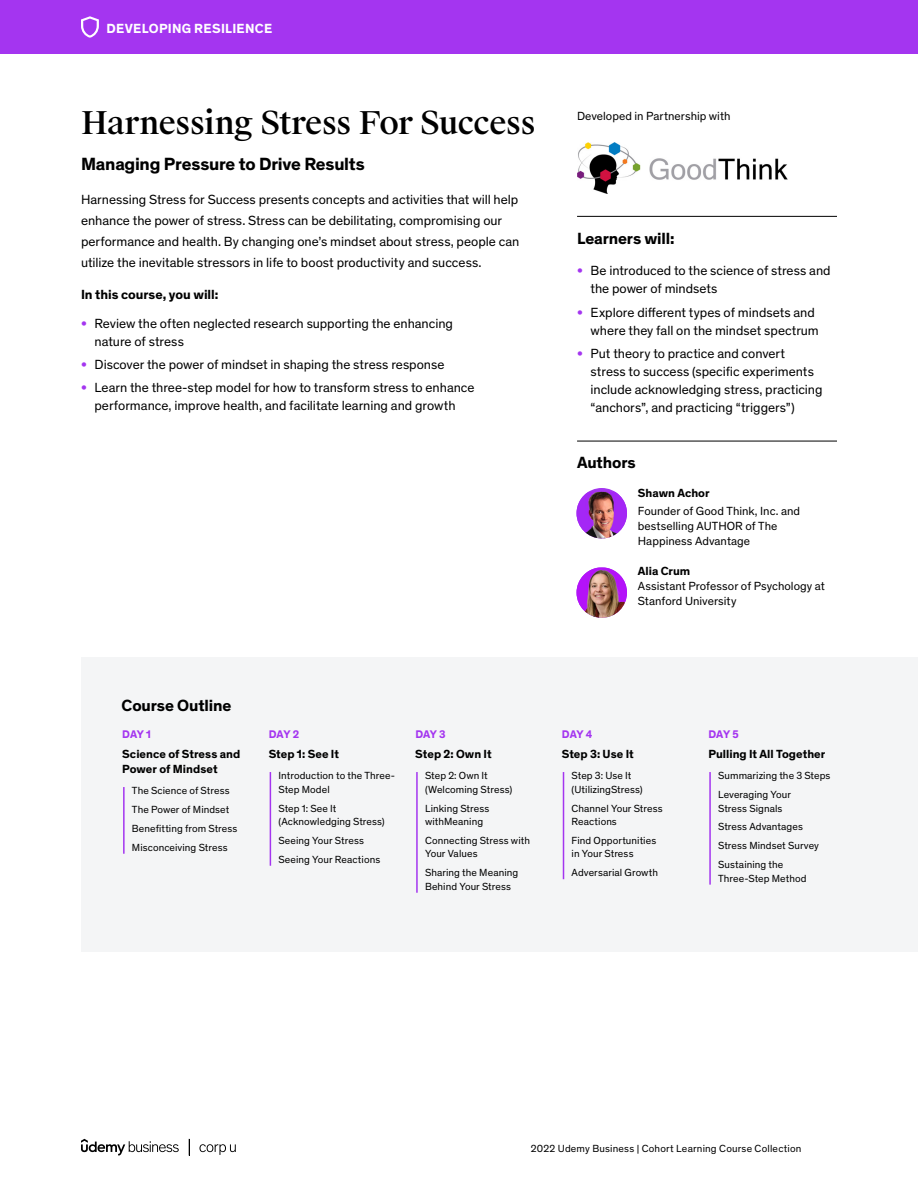
<style>
.page{position:relative;width:918px;height:1188px;background:#fff}
.page>*{position:absolute;margin:0;border:0;box-sizing:border-box;transform-origin:0 0}
.t1{font:500 31.5px "Suisse Works";letter-spacing:-.02em;color:#000}
.t2{font:700 18px "Udemy Sans Pan";letter-spacing:-.015em;color:#000}
.t3{font:700 16.5px "Udemy Sans Pan";letter-spacing:-.01em;color:#000}
.t4{font:13.5px/18px "Udemy Sans Pan";color:#000}
.t5{font:700 13.5px "Udemy Sans Pan";color:#000}
.t6{font:700 13.5px "Udemy Sans Pan";letter-spacing:.02em;color:#fff}
.t7{font:12px/15px "Udemy Sans Pan";color:#000}
.t8{font:700 12px/15px "Udemy Sans Pan";letter-spacing:.005em;color:#000}
.t9{font:700 11.25px "Udemy Sans Pan";letter-spacing:-.02em;color:#a435f0}
.t10{font:10.5px/13.5px "Udemy Sans Pan";letter-spacing:.005em;color:#000}
.s1{font-weight:700;color:#a435f0}
</style>
<div class="page">
<svg style="left:81px;top:1139px;width:98px;height:16px"></svg>
<svg style="left:189px;top:1139px;width:1px;height:17px"></svg>
<svg style="left:199px;top:1144px;width:37px;height:11px"></svg>
<div style="left:0;top:0;width:918px;height:54px;background:#a435f0"></div>
<div style="left:81px;top:657px;width:837px;height:294px;background:#f4f5f6"></div>
<hr style="left:577px;top:216px;width:260px;height:1px;background:#000">
<hr style="left:577px;top:441px;width:260px;height:1px;background:#000">
<img style="left:577px;top:568px;width:50px;height:50px">
<svg style="left:577px;top:488px;width:50px;height:50px"></svg>
<img style="left:577px;top:492px;width:50px;height:46px">
<hr style="left:123px;top:787px;width:2px;height:67px;background:#a435f0">
<hr style="left:270px;top:772px;width:1px;height:94px;background:#a435f0">
<hr style="left:416px;top:772px;width:2px;height:121px;background:#a435f0">
<hr style="left:563px;top:772px;width:1px;height:107px;background:#a435f0">
<hr style="left:709px;top:772px;width:2px;height:113px;background:#a435f0">
<img style="left:577px;top:143px;width:211px;height:51px">
<svg style="left:81px;top:16px;width:18px;height:22px"></svg>
<p class="t6" style="left:107px;top:18px;width:167px">DEVELOPING RESILIENCE</p>
<h1 class="t1" style="left:81px;top:103px;width:456px">Harnessing Stress For Success</h1>
<h2 class="t2" style="left:81px;top:150px;width:285px">Managing Pressure to Drive Results</h2>
<p class="t4" style="left:81px;top:188px;width:440px;line-height:21px">Harnessing Stress for Success presents concepts and activities that will help enhance the power of stress. Stress can be debilitating, compromising our performance and health. By changing one’s mindset about stress, people can utilize the inevitable stressors in life to boost productivity and success.</p>
<p class="t5" style="left:81px;top:284px;width:139px">In this course, you will:</p>
<p class="t4" style="left:94px;top:313px;width:360px;text-indent:-14px"><span class="s1">•</span> Review the often neglected research supporting the enhancing nature of stress</p>
<p class="t4" style="left:81px;top:355px;width:365px"><span class="s1">•</span> Discover the power of mindset in shaping the stress response</p>
<p class="t4" style="left:81px;top:378px;width:395px;text-align:center"><span class="s1">•</span> Learn the three-step model for how to transform stress to enhance performance, improve health, and facilitate learning and growth</p>
<p class="t7" style="left:577px;top:108px;width:155px">Developed in Partnership with</p>
<p class="t3" style="left:577px;top:226px;width:99px">Learners will:</p>
<p class="t4" style="left:591px;top:261px;width:242px;text-indent:-14px"><span class="s1">•</span> Be introduced to the science of stress and the power of mindsets</p>
<p class="t4" style="left:577px;top:302px;width:243px;text-align:right"><span class="s1">•</span> Explore different types of mindsets and where they fall on the mindset spectrum</p>
<p class="t4" style="left:591px;top:344px;width:234px;text-indent:-14px"><span class="s1">•</span> Put theory to practice and convert stress to success (specific experiments include acknowledging stress, practicing “anchors”, and practicing “triggers”)</p>
<p class="t3" style="left:577px;top:451px;width:60px">Authors</p>
<p class="t8" style="left:638px;top:485px;width:73px">Shawn Achor</p>
<p class="t7" style="left:638px;top:503px;width:164px">Founder of Good Think, Inc. and bestselling AUTHOR of The<br>Happiness Advantage</p>
<p class="t8" style="left:638px;top:563px;width:54px">Alia Crum</p>
<p class="t7" style="left:638px;top:578px;width:189px">Assistant Professor of Psychology at<br>Stanford University</p>
<p class="t3" style="left:122px;top:693px;width:111px">Course Outline</p>
<p class="t9" style="left:122px;top:726px;width:30px">DAY 1</p>
<p class="t8" style="left:122px;top:746px;width:120px">Science of Stress and<br>Power of Mindset</p>
<p class="t10" style="left:132px;top:781px;width:107px;line-height:18.9px">The Science of Stress<br>The Power of Mindset<br>Benefitting from Stress<br>Misconceiving Stress</p>
<p class="t9" style="left:269px;top:726px;width:32px">DAY 2</p>
<p class="t8" style="left:269px;top:746px;width:72px">Step 1: See It</p>
<p class="t10" style="left:278px;top:768px;width:118px">Introduction to the Three-<br>Step Model</p>
<p class="t10" style="left:278px;top:801px;width:108px">Step 1: See It (Acknowledging Stress)</p>
<p class="t10" style="left:278px;top:830px;width:103px;line-height:18.9px">Seeing Your Stress<br>Seeing Your Reactions</p>
<p class="t9" style="left:415px;top:726px;width:32px">DAY 3</p>
<p class="t8" style="left:415px;top:746px;width:78px">Step 2: Own It</p>
<p class="t10" style="left:425px;top:768px;width:89px">Step 2: Own It (Welcoming Stress)</p>
<p class="t10" style="left:425px;top:801px;width:66px">Linking Stress withMeaning</p>
<p class="t10" style="left:425px;top:833px;width:106px">Connecting Stress with<br>Your Values</p>
<p class="t10" style="left:425px;top:866px;width:95px">Sharing the Meaning<br>Behind Your Stress</p>
<p class="t9" style="left:562px;top:726px;width:32px">DAY 4</p>
<p class="t8" style="left:562px;top:746px;width:73px">Step 3: Use It</p>
<p class="t10" style="left:572px;top:768px;width:73px">Step 3: Use It (UtilizingStress)</p>
<p class="t10" style="left:572px;top:801px;width:93px">Channel Your Stress<br>Reactions</p>
<p class="t10" style="left:572px;top:833px;width:86px">Find Opportunities in Your Stress</p>
<p class="t10" style="left:572px;top:866px;width:88px">Adversarial Growth</p>
<p class="t9" style="left:709px;top:726px;width:32px">DAY 5</p>
<p class="t8" style="left:708px;top:746px;width:118px">Pulling It All Together</p>
<p class="t10" style="left:718px;top:766px;width:114px;line-height:18.9px">Summarizing the 3 Steps<br>Leveraging Your</p>
<p class="t10" style="left:718px;top:798px;width:102px;line-height:18.9px">Stress Signals<br>Stress Advantages<br>Stress Mindset Survey<br>Sustaining the</p>
<p class="t10" style="left:718px;top:871px;width:90px">Three-Step Method</p>
<p class="t10" style="left:531px;top:1141px;width:272px">2022 Udemy Business | Cohort Learning Course Collection</p>
</div>
